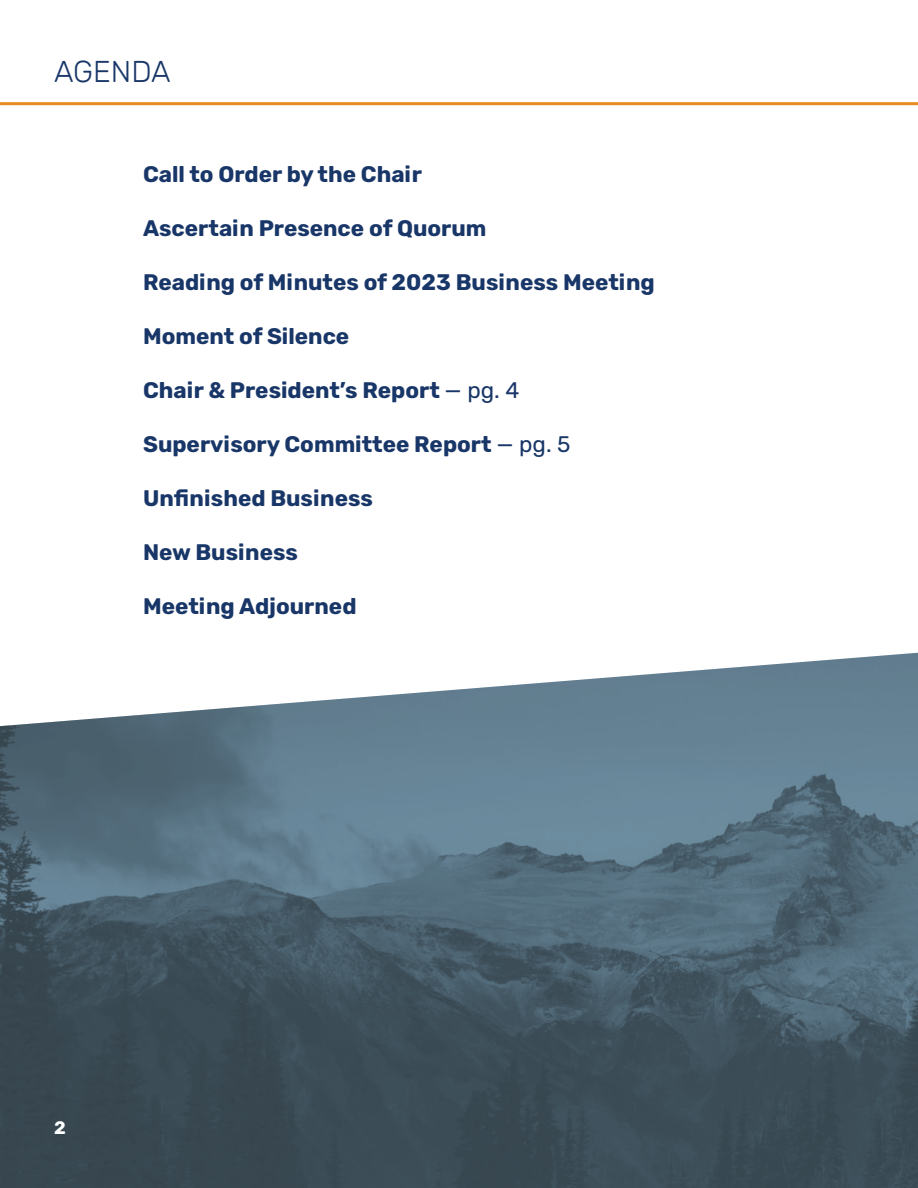
<style>
.page{position:relative;width:918px;height:1188px;background:#fff}
.page>*{position:absolute;margin:0;border:0;box-sizing:border-box;transform-origin:0 0}
.t1{font:300 30px "Rubik";color:#183667}
.t2{font:700 22.5px "Rubik";color:#183667}
.t3{font:700 18px "Rubik";color:#fff}
.s1{font-weight:400}
</style>
<div class="page">
<svg style="left:0;top:652px;width:918px;height:536px;background:#586d7a"></svg>
<hr style="left:0;top:102px;width:918px;height:3px;background:#e88b23">
<h1 class="t1" style="left:54px;top:55px;width:118px">AGENDA</h1>
<p class="t2" style="left:143px;top:162px;width:280px">Call to Order by the Chair</p>
<p class="t2" style="left:143px;top:216px;width:345px">Ascertain Presence of Quorum</p>
<p class="t2" style="left:143px;top:270px;width:513px">Reading of Minutes of 2023 Business Meeting</p>
<p class="t2" style="left:143px;top:324px;width:208px">Moment of Silence</p>
<p class="t2" style="left:143px;top:378px;width:378px">Chair &amp; President’s Report <span class="s1">— pg. 4</span></p>
<p class="t2" style="left:143px;top:432px;width:429px">Supervisory Committee Report <span class="s1">— pg. 5</span></p>
<p class="t2" style="left:143px;top:486px;width:231px">Unfinished Business</p>
<p class="t2" style="left:143px;top:540px;width:156px">New Business</p>
<p class="t2" style="left:143px;top:594px;width:215px">Meeting Adjourned</p>
<p class="t3" style="left:54px;top:1117px;width:13px">2</p>
</div>
